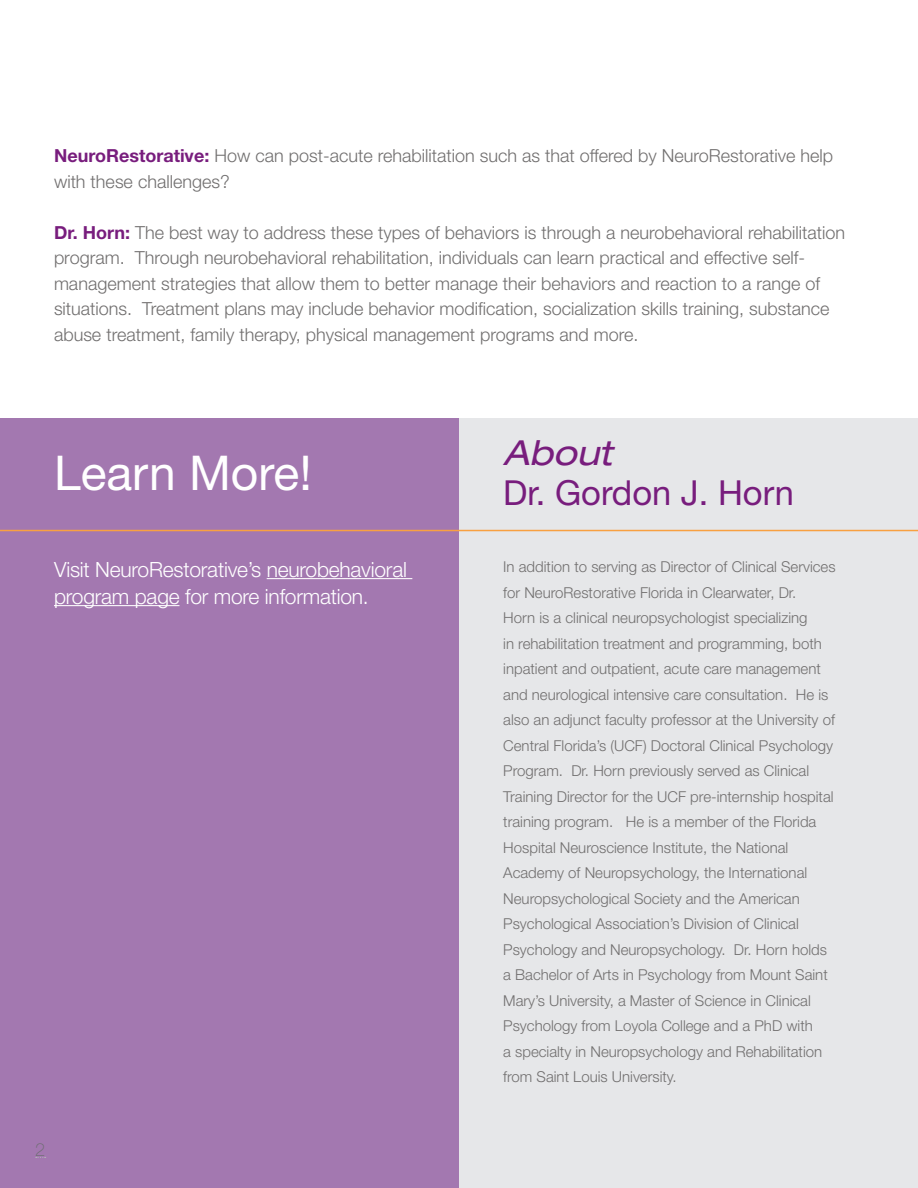
<style>
.page{position:relative;width:918px;height:1188px;background:#fff}
.page>*{position:absolute;margin:0;border:0;box-sizing:border-box;transform-origin:0 0}
.t1{font:48px "Helvetica Neue LT Std";color:#fff}
.t2{font:34.5px "Helvetica Neue LT Std";color:#781d7d}
.t3{font:italic expanded 34.5px "Helvetica Neue LT Std";color:#781d7d}
.Call_Out_Text{font:300 21px/27px "Helvetica Neue LT Std";letter-spacing:-.01em;color:#fff}
.Call_Out_Text-2{font:300 18px/25.5px "Helvetica Neue LT Std";color:#716f6f}
.t4{font:100 18px "Helvetica Neue LT Std";color:#6c6d70}
.Call_Out_Text-3{font:300 15px/25.5px "Helvetica Neue LT Std";color:#716f6f}
.s1{font-weight:700;color:#781d7d}
</style>
<div class="page">
<div style="left:459px;top:418px;width:459px;height:770px;background:#e6e7e9"></div>
<div style="left:0;top:418px;width:459px;height:770px;background:#a378b0"></div>
<hr style="left:267px;top:578px;width:145px;height:1px;background:#fff">
<hr style="left:54px;top:605px;width:125px;height:1px;background:#fff">
<hr style="left:0;top:530px;width:918px;height:1px;background:#f8a041">
<p class="Call_Out_Text-2" style="left:54px;top:143px;width:781px"><span class="s1">NeuroRestorative:</span> How can post-acute rehabilitation such as that offered by NeuroRestorative help with these challenges?</p>
<p class="Call_Out_Text-2" style="left:54px;top:219px;width:793px"><span class="s1">Dr. Horn:</span> The best way to address these types of behaviors is through a neurobehavioral rehabilitation program. Through neurobehavioral rehabilitation, individuals can learn practical and effective self&shy;management strategies that allow them to better manage their behaviors and reaction to a range of situations. Treatment plans may include behavior modification, socialization skills training, substance abuse treatment, family therapy, physical management programs and more.</p>
<p class="t1" style="left:54px;top:444px;width:259px">Learn More!</p>
<p class="Call_Out_Text" style="left:54px;top:555px;width:354px">Visit NeuroRestorative’s neurobehavioral program page for more information.</p>
<p class="t4" style="left:35px;top:1139px;width:12px">2</p>
<p class="t3" style="left:503px;top:432px;width:110px">About</p>
<p class="t2" style="left:503px;top:473px;width:292px">Dr. Gordon J. Horn</p>
<p class="Call_Out_Text-3" style="left:503px;top:554px;width:334px">In addition to serving as Director of Clinical Services for NeuroRestorative Florida in Clearwater, Dr.<br>Horn is a clinical neuropsychologist specializing<br>in rehabilitation treatment and programming, both inpatient and outpatient, acute care management and neurological intensive care consultation. He is also an adjunct faculty professor at the University of Central Florida’s (UCF) Doctoral Clinical Psychology Program. Dr. Horn previously served as Clinical Training Director for the UCF pre-internship hospital training program. He is a member of the Florida Hospital Neuroscience Institute, the National Academy of Neuropsychology, the International Neuropsychological Society and the American Psychological Association’s Division of Clinical Psychology and Neuropsychology. Dr. Horn holds a Bachelor of Arts in Psychology from Mount Saint Mary’s University, a Master of Science in Clinical Psychology from Loyola College and a PhD with<br>a specialty in Neuropsychology and Rehabilitation from Saint Louis University.</p>
</div>
